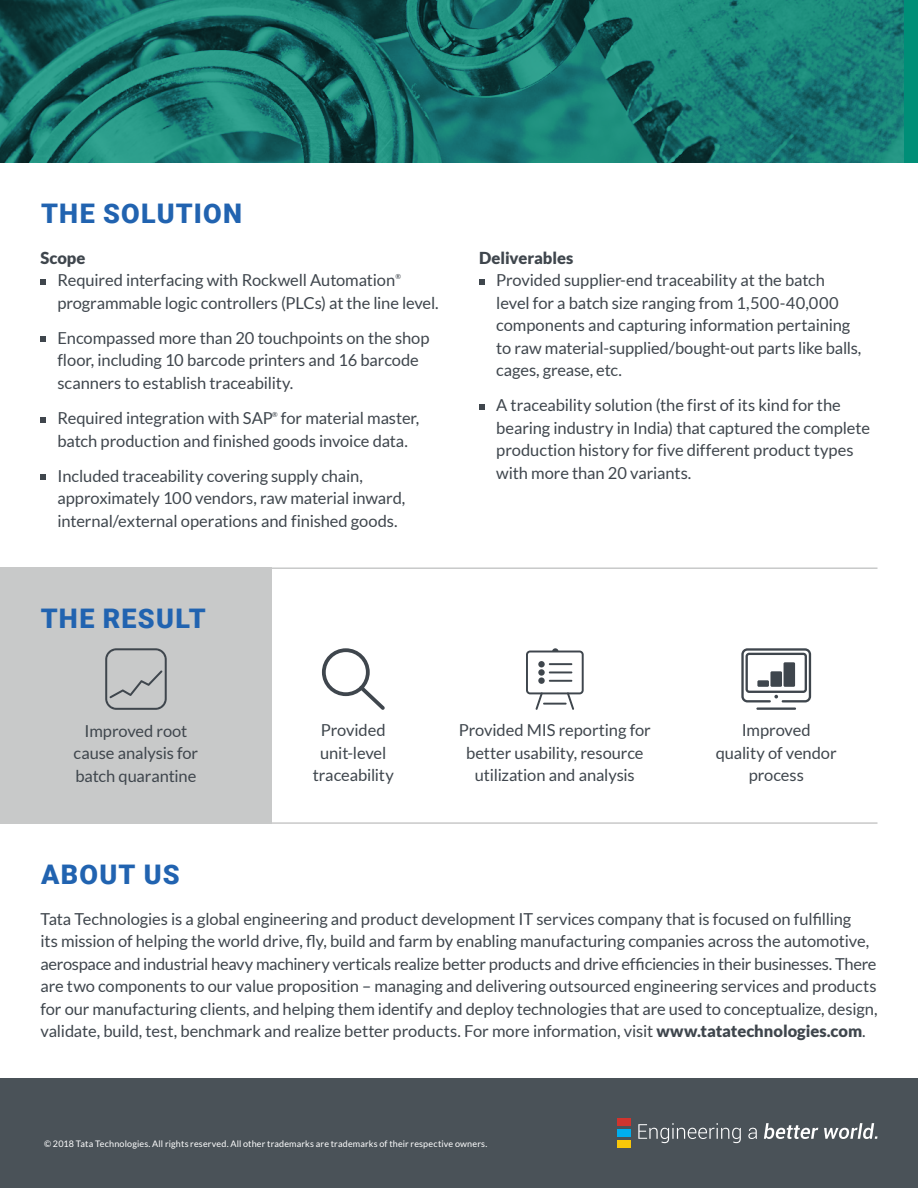
<style>
.page{position:relative;width:918px;height:1188px;background:#fff}
.page>*{position:absolute;margin:0;border:0;box-sizing:border-box;transform-origin:0 0}
.t1{font:900 27px "Roboto";letter-spacing:.045em;color:#2163b0}
.t2{font:16.5px/22.5px "Lato";letter-spacing:-.01em;color:#3f464d}
.t3{font:900 16.5px "Lato";color:#3f464d}
.t4{font:9px "Lato";letter-spacing:.015em;color:#fff}
.t5{font:7.05px "Lato";color:#3f464d}
.s1{font-weight:900}
</style>
<div class="page">
<div style="left:0;top:567px;width:272px;height:257px;background:#c8c9c9"></div>
<div style="left:0;top:1078px;width:918px;height:110px;background:#4a5258"></div>
<div style="left:617px;top:1119px;width:14px;height:7px;background:#cf342e"></div>
<div style="left:617px;top:1129px;width:14px;height:8px;background:#00aeef"></div>
<div style="left:617px;top:1140px;width:14px;height:8px;background:#f9c709"></div>
<svg style="left:638px;top:1123px;width:240px;height:20px"></svg>
<svg style="left:40px;top:279px;width:6px;height:6px"></svg>
<svg style="left:40px;top:336px;width:6px;height:6px"></svg>
<svg style="left:40px;top:417px;width:6px;height:6px"></svg>
<svg style="left:40px;top:474px;width:6px;height:6px"></svg>
<svg style="left:479px;top:279px;width:6px;height:6px"></svg>
<svg style="left:479px;top:404px;width:6px;height:6px"></svg>
<hr style="left:40px;top:822px;width:838px;height:2px;background:#c8c9c9">
<hr style="left:40px;top:567px;width:838px;height:2px;background:#c8c9c9">
<svg style="left:0;top:0;width:904px;height:163px;background:#19756d"></svg>
<div style="left:904px;top:0;width:14px;height:163px;background:#008e77"></div>
<svg style="left:105px;top:648px;width:62px;height:62px"></svg>
<svg style="left:322px;top:648px;width:63px;height:62px"></svg>
<svg style="left:741px;top:648px;width:70px;height:62px"></svg>
<div style="left:784px;top:662px;width:11px;height:25px;background:#3f464d"></div>
<div style="left:770px;top:671px;width:12px;height:16px;background:#3f464d"></div>
<div style="left:757px;top:680px;width:12px;height:7px;background:#3f464d"></div>
<svg style="left:526px;top:648px;width:58px;height:62px"></svg>
<hr style="left:543px;top:703px;width:24px;height:2px;background:#3f464d">
<h1 class="t1" style="left:41px;top:194px;width:202px">THE SOLUTION</h1>
<p class="t3" style="left:40px;top:248px;width:47px">Scope</p>
<p class="t2" style="left:58px;top:269px;width:339px">Required interfacing with Rockwell Automation</p>
<p class="t5" style="left:396px;top:273px;width:7px">®</p>
<p class="t2" style="left:58px;top:285px;width:383px;line-height:35.2px">programmable logic controllers (PLCs) at the line level.<br>Encompassed more than 20 touchpoints on the shop</p>
<p class="t2" style="left:58px;top:349px;width:363px">floor, including 10 barcode printers and 16 barcode scanners to establish traceability.</p>
<p class="t2" style="left:58px;top:407px;width:217px">Required integration with SAP</p>
<p class="t5" style="left:272px;top:411px;width:7px">®</p>
<p class="t2" style="left:58px;top:407px;width:363px;text-indent:223px">for material master, batch production and finished goods invoice data.</p>
<p class="t2" style="left:58px;top:464px;width:349px">Included traceability covering supply chain, approximately 100 vendors, raw material inward, internal/external operations and finished goods.</p>
<h1 class="t1" style="left:41px;top:599px;width:167px">THE RESULT</h1>
<p class="t3" style="left:479px;top:248px;width:96px">Deliverables</p>
<p class="t2" style="left:496px;top:269px;width:367px">Provided supplier-end traceability at the batch level for a batch size ranging from 1,500-40,000 components and capturing information pertaining to raw material-supplied/bought-out parts like balls, cages, grease, etc.</p>
<p class="t2" style="left:496px;top:394px;width:375px">A traceability solution (the first of its kind for the bearing industry in India) that captured the complete production history for five different product types with more than 20 variants.</p>
<p class="t2" style="left:74px;top:720px;width:126px;text-align:center">Improved root cause analysis for batch quarantine</p>
<p class="t2" style="left:313px;top:719px;width:83px;text-align:center">Provided unit-level traceability</p>
<p class="t2" style="left:716px;top:719px;width:123px;text-align:center">Improved quality of vendor process</p>
<p class="t2" style="left:459px;top:719px;width:194px;text-align:center">Provided MIS reporting for better usability, resource utilization and analysis</p>
<h1 class="t1" style="left:41px;top:856px;width:140px">ABOUT US</h1>
<p class="t2" style="left:40px;top:907px;width:839px">Tata Technologies is a global engineering and product development IT services company that is focused on fulfilling<br>its mission of helping the world drive, fly, build and farm by enabling manufacturing companies across the automotive, aerospace and industrial heavy machinery verticals realize better products and drive efficiencies in their businesses. There are two components to our value proposition – managing and delivering outsourced engineering services and products for our manufacturing clients, and helping them identify and deploy technologies that are used to conceptualize, design, validate, build, test, benchmark and realize better products. For more information, visit <span class="s1">www.tatatechnologies.com</span>.</p>
<p class="t4" style="left:44px;top:1139px;width:445px">© 2018 Tata Technologies. All rights reserved. All other trademarks are trademarks of their respective owners.</p>
</div>
